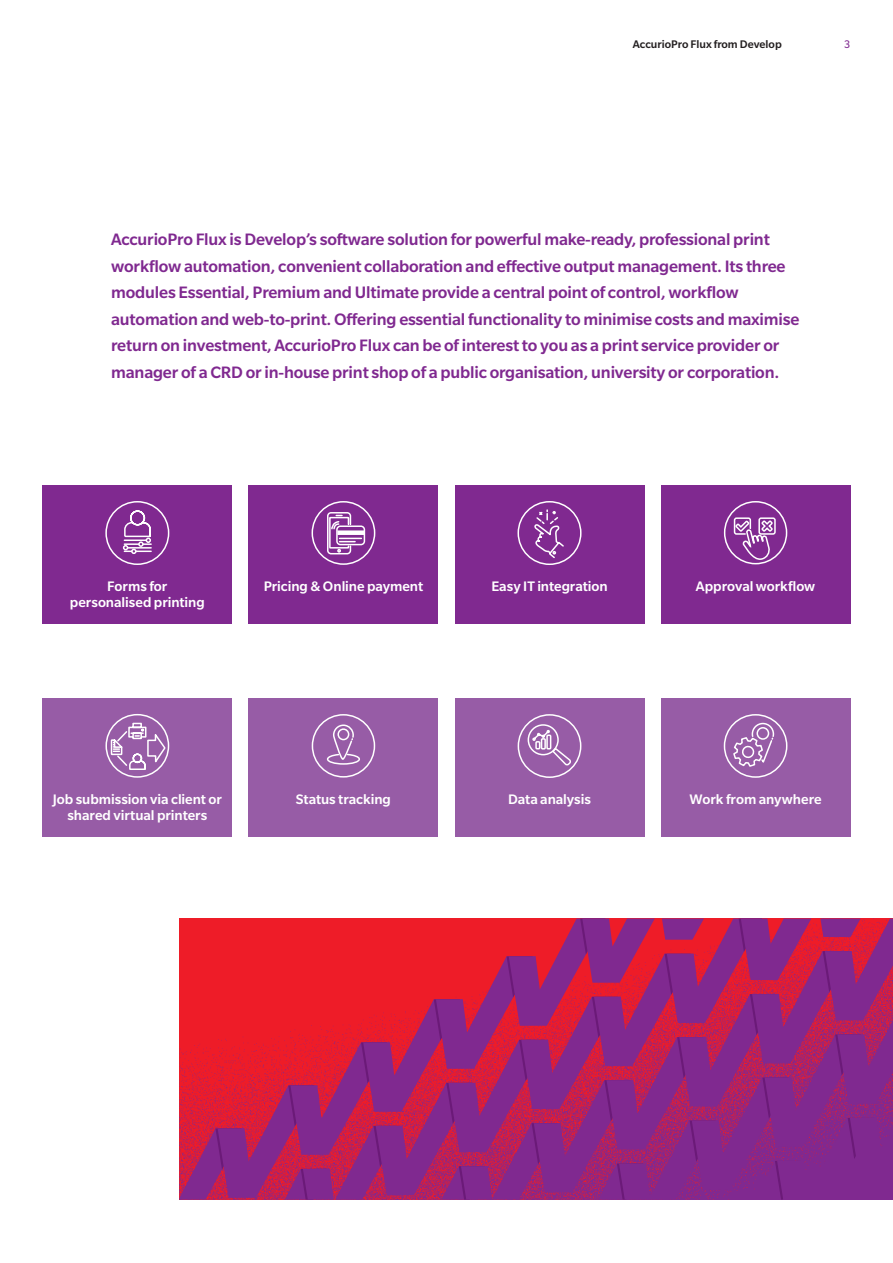
<style>
.page{position:relative;width:893px;height:1263px;background:#fff}
.page>*{position:absolute;margin:0;border:0;box-sizing:border-box;transform-origin:0 0}
.t1{font:500 18px/26.5px "Slate Pro";letter-spacing:-.01em;color:#802990}
.t2{font:500 15px/15.9px "Slate Pro";letter-spacing:-.005em;color:#fff;text-align:center}
.t3{font:500 12px "Slate Pro";color:#231f20}
.t4{font:12px "Slate Pro";color:#802990}
</style>
<div class="page">
<svg style="left:180px;top:918px;width:713px;height:281px;background:#ad2364"></svg>
<div style="left:43px;top:485px;width:189px;height:138px;background:#802990"></div>
<div style="left:249px;top:485px;width:189px;height:138px;background:#802990"></div>
<div style="left:455px;top:485px;width:189px;height:138px;background:#802990"></div>
<div style="left:661px;top:485px;width:189px;height:138px;background:#802990"></div>
<div style="left:105px;top:501px;width:64px;height:64px;border:2px solid #fff;border-radius:50%"></div>
<svg style="left:123px;top:510px;width:29px;height:44px"></svg>
<svg style="left:311px;top:501px;width:65px;height:64px"></svg>
<div style="left:337px;top:530px;width:27px;height:5px;background:#fff"></div>
<div style="left:517px;top:501px;width:64px;height:64px;border:2px solid #fff;border-radius:50%"></div>
<svg style="left:533px;top:501px;width:32px;height:58px"></svg>
<div style="left:724px;top:501px;width:63px;height:63px;border:2px solid #fff;border-radius:50%"></div>
<svg style="left:733px;top:517px;width:41px;height:45px"></svg>
<div style="left:758px;top:517px;width:18px;height:18px;border:2px solid #fff;border-radius:2px"></div>
<div style="left:43px;top:698px;width:189px;height:138px;background:#975ca6"></div>
<div style="left:105px;top:714px;width:64px;height:64px;border:2px solid #fff;border-radius:50%"></div>
<svg style="left:110px;top:722px;width:57px;height:49px"></svg>
<div style="left:249px;top:698px;width:189px;height:138px;background:#975ca6"></div>
<div style="left:312px;top:714px;width:63px;height:63px;border:2px solid #fff;border-radius:50%"></div>
<svg style="left:326px;top:724px;width:34px;height:41px"></svg>
<div style="left:455px;top:698px;width:189px;height:138px;background:#975ca6"></div>
<svg style="left:517px;top:714px;width:65px;height:64px"></svg>
<div style="left:661px;top:698px;width:189px;height:138px;background:#975ca6"></div>
<div style="left:724px;top:714px;width:63px;height:64px;border:2px solid #fff;border-radius:50%"></div>
<svg style="left:732px;top:722px;width:43px;height:46px"></svg>
<p class="t3" style="left:633px;top:38px;width:150px">AccurioPro Flux from Develop</p>
<p class="t4" style="left:844px;top:38px;width:8px">3</p>
<p class="t1" style="left:111px;top:226px;width:690px">AccurioPro Flux is Develop’s software solution for powerful make-ready, professional print workflow automation, convenient collaboration and effective output management. Its three modules Essential, Premium and Ultimate provide a central point of control, workflow automation and web-to-print. Offering essential functionality to minimise costs and maximise return on investment, AccurioPro Flux can be of interest to you as a print service provider or manager of a CRD or in-house print shop of a public organisation, university or corporation.</p>
<p class="t2" style="left:70px;top:578px;width:136px">Forms for personalised printing</p>
<p class="t2" style="left:264px;top:578px;width:161px">Pricing &amp; Online payment</p>
<p class="t2" style="left:491px;top:578px;width:118px">Easy IT integration</p>
<p class="t2" style="left:696px;top:578px;width:121px">Approval workflow</p>
<p class="t2" style="left:53px;top:791px;width:171px">Job submission via client or shared virtual printers</p>
<p class="t2" style="left:296px;top:791px;width:97px">Status tracking</p>
<p class="t2" style="left:508px;top:791px;width:84px">Data analysis</p>
<p class="t2" style="left:690px;top:791px;width:134px">Work from anywhere</p>
</div>
